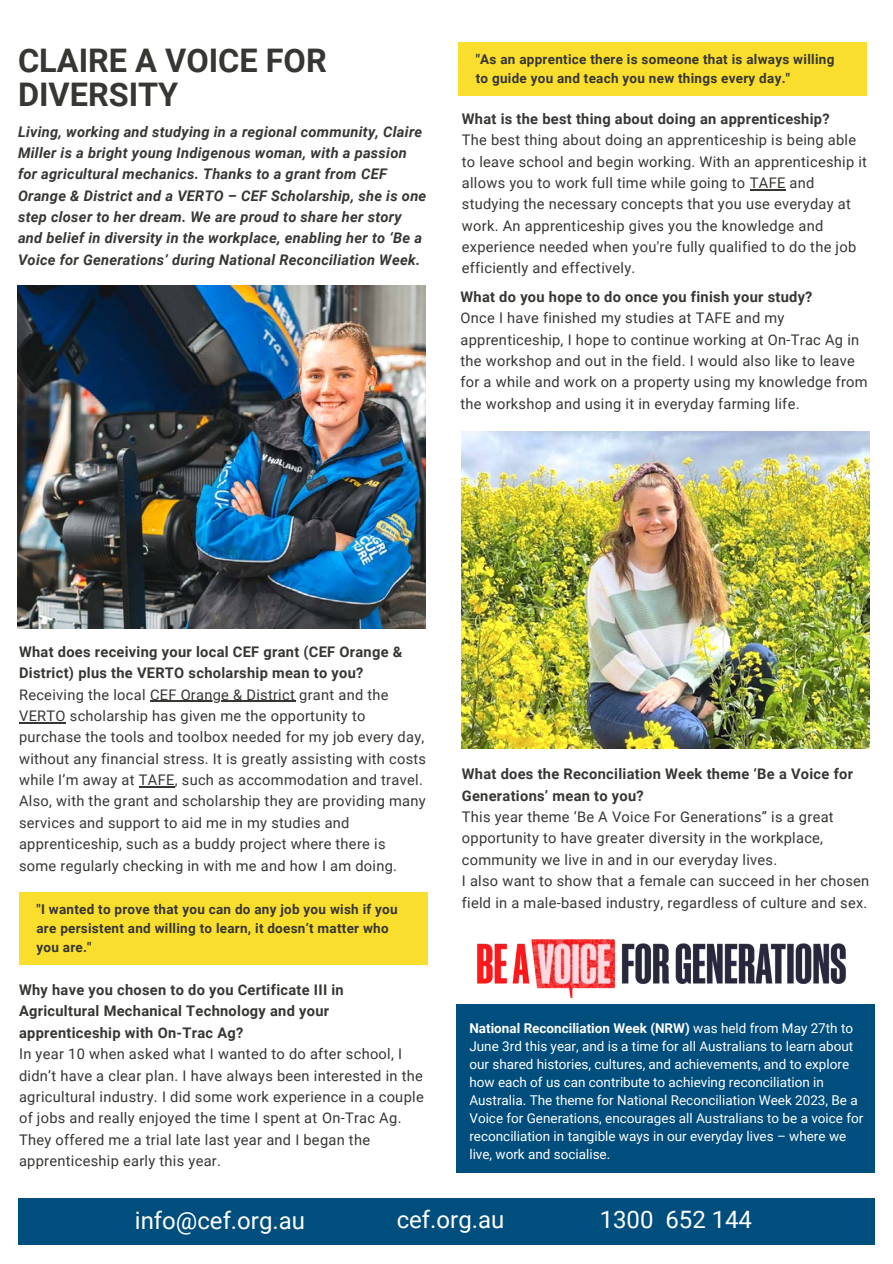
<style>
.page{position:relative;width:893px;height:1264px;background:#fff}
.page>*{position:absolute;margin:0;border:0;box-sizing:border-box;transform-origin:0 0}
.t1{font:700 32.55px/33.8px "Roboto";color:#363633}
.t2{font:24px "Roboto";color:#fff}
.t3{font:14.55px/21.3px "Roboto";letter-spacing:.02em;color:#363633}
.t4{font:700 14.55px/21.3px "Roboto";letter-spacing:.02em;color:#363633}
.t5{font:italic 700 14.55px/21.3px "Roboto";letter-spacing:.02em;color:#363633}
.t6{font:13.5px/18px "Roboto";color:#fff}
.t7{font:700 13.5px/19px "Roboto";letter-spacing:.02em;color:#363633}
.s1{font-weight:700}
</style>
<div class="page">
<div style="left:19px;top:892px;width:408px;height:72px;background:#fade2e"></div>
<div style="left:456px;top:1004px;width:418px;height:168px;background:#004e7d"></div>
<img style="left:18px;top:285px;width:408px;height:343px">
<div style="left:18px;top:1198px;width:856px;height:46px;background:#004e7d"></div>
<div style="left:458px;top:43px;width:408px;height:53px;background:#fade2e"></div>
<img style="left:461px;top:432px;width:408px;height:316px">
<img style="left:477px;top:939px;width:369px;height:58px">
<hr style="left:749px;top:189px;width:36px;height:1px;background:#363633">
<hr style="left:150px;top:700px;width:145px;height:1px;background:#363633">
<hr style="left:19px;top:722px;width:47px;height:1px;background:#363633">
<hr style="left:139px;top:786px;width:36px;height:1px;background:#363633">
<p class="t1" style="left:18px;top:44px;width:310px">CLAIRE A VOICE FOR<br>DIVERSITY</p>
<p class="t5" style="left:18px;top:121px;width:410px">Living, working and studying in a regional community, Claire Miller is a bright young Indigenous woman, with a passion for agricultural mechanics. Thanks to a grant from CEF Orange &amp; District and a VERTO – CEF Scholarship, she is one step closer to her dream. We are proud to share her story and belief in diversity in the workplace, enabling her to ‘Be a Voice for Generations‘ during National Reconciliation Week.</p>
<p class="t7" style="left:475px;top:50px;width:360px">"As an apprentice there is someone that is always willing to guide you and teach you new things every day."</p>
<p class="t4" style="left:462px;top:108px;width:369px">What is the best thing about doing an apprenticeship?</p>
<p class="t3" style="left:462px;top:130px;width:406px">The best thing about doing an apprenticeship is being able to leave school and begin working. With an apprenticeship it allows you to work full time while going to TAFE and studying the necessary concepts that you use everyday at work. An apprenticeship gives you the knowledge and experience needed when you're fully qualified to do the job efficiently and effectively.</p>
<p class="t4" style="left:460px;top:286px;width:353px">What do you hope to do once you finish your study?</p>
<p class="t3" style="left:460px;top:308px;width:408px">Once I have finished my studies at TAFE and my apprenticeship, I hope to continue working at On-Trac Ag in the workshop and out in the field. I would also like to leave for a while and work on a property using my knowledge from the workshop and using it in everyday farming life.</p>
<p class="t4" style="left:19px;top:641px;width:385px">What does receiving your local CEF grant (CEF Orange &amp;<br>District) plus the VERTO scholarship mean to you?</p>
<p class="t3" style="left:19px;top:684px;width:408px">Receiving the local CEF Orange &amp; District grant and the VERTO scholarship has given me the opportunity to purchase the tools and toolbox needed for my job every day, without any financial stress. It is greatly assisting with costs while I’m away at TAFE, such as accommodation and travel.<br>Also, with the grant and scholarship they are providing many services and support to aid me in my studies and apprenticeship, such as a buddy project where there is some regularly checking in with me and how I am doing.</p>
<p class="t7" style="left:36px;top:899px;width:363px">"I wanted to prove that you can do any job you wish if you are persistent and willing to learn, it doesn’t matter who you are."</p>
<p class="t4" style="left:19px;top:979px;width:326px">Why have you chosen to do you Certificate III in<br>Agricultural Mechanical Technology and your apprenticeship with On-Trac Ag?</p>
<p class="t3" style="left:19px;top:1043px;width:406px">In year 10 when asked what I wanted to do after school, I didn’t have a clear plan. I have always been interested in the agricultural industry. I did some work experience in a couple of jobs and really enjoyed the time I spent at On-Trac Ag.<br>They offered me a trial late last year and I began the apprenticeship early this year.</p>
<p class="t4" style="left:462px;top:763px;width:392px">What does the Reconciliation Week theme ‘Be a Voice for<br>Generations’ mean to you?</p>
<p class="t3" style="left:462px;top:806px;width:373px">This year theme ‘Be A Voice For Generations” is a great opportunity to have greater diversity in the workplace, community we live in and in our everyday lives.</p>
<p class="t3" style="left:462px;top:870px;width:409px">I also want to show that a female can succeed in her chosen field in a male-based industry, regardless of culture and sex.</p>
<p class="t6" style="left:469px;top:1019px;width:395px"><span class="s1">National Reconciliation Week (NRW)</span> was held from May 27th to June 3rd this year, and is a time for all Australians to learn about our shared histories, cultures, and achievements, and to explore how each of us can contribute to achieving reconciliation in Australia. The theme for National Reconciliation Week 2023, Be a Voice for Generations, encourages all Australians to be a voice for reconciliation in tangible ways in our everyday lives – where we live, work and socialise.</p>
<p class="t2" style="left:135px;top:1206px;width:172px">info@cef.org.au</p>
<p class="t2" style="left:396px;top:1205px;width:109px">cef.org.au</p>
<p class="t2" style="left:599px;top:1205px;width:154px">1300 652 144</p>
</div>
